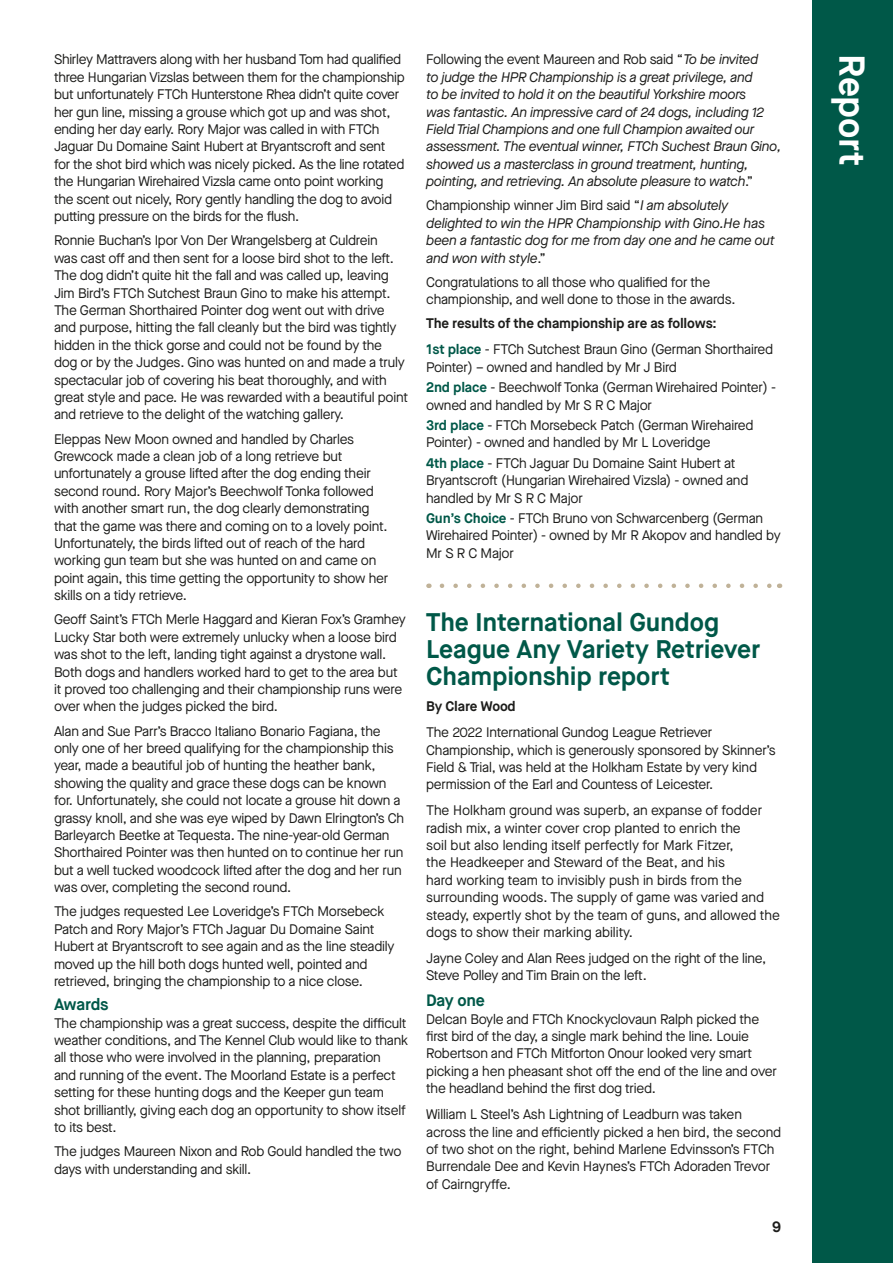
<style>
.page{position:relative;width:893px;height:1263px;background:#fff}
.page>*{position:absolute;margin:0;border:0;box-sizing:border-box;transform-origin:0 0}
.t1{font:700 36px "Maison Neue";letter-spacing:-.01em;color:#fff}
.t2{font:700 25.5px/27px "Maison Neue";letter-spacing:-.01em;color:#005848}
.t3{font:700 16.5px "Maison Neue";letter-spacing:-.015em;color:#005848}
.t4{font:700 15px "Maison Neue";color:#1d1d1b}
.t5{font:13.8px/17.4px "Maison Neue";letter-spacing:-.015em;color:#1d1d1b}
.t6{font:italic 13.8px/17.4px "Maison Neue";letter-spacing:-.02em;color:#1d1d1b}
.t7{font:700 13.8px/26px "Maison Neue";letter-spacing:-.015em;color:#1d1d1b}
.s1{font-style:normal}
.s2{color:#005848}
.s3{font-weight:400}
.s4{font-weight:700;color:#005848}
</style>
<div class="page">
<div style="left:812px;top:0;width:81px;height:1263px;background:#005848"></div>
<svg style="left:442px;top:583px;width:330px;height:5px"></svg>
<p class="t5" style="left:54px;top:51px;width:352px">Shirley Mattravers along with her husband Tom had qualified three Hungarian Vizslas between them for the championship but unfortunately FTCh Hunterstone Rhea didn’t quite cover her gun line, missing a grouse which got up and was shot, ending her day early. Rory Major was called in with FTCh Jaguar Du Domaine Saint Hubert at Bryantscroft and sent for the shot bird which was nicely picked. As the line rotated the Hungarian Wirehaired Vizsla came onto point working the scent out nicely, Rory gently handling the dog to avoid putting pressure on the birds for the flush.</p>
<p class="t5" style="left:54px;top:232px;width:356px">Ronnie Buchan’s Ipor Von Der Wrangelsberg at Culdrein<br>was cast off and then sent for a loose bird shot to the left.<br>The dog didn’t quite hit the fall and was called up, leaving Jim Bird’s FTCh Sutchest Braun Gino to make his attempt.<br>The German Shorthaired Pointer dog went out with drive and purpose, hitting the fall cleanly but the bird was tightly hidden in the thick gorse and could not be found by the dog or by the Judges. Gino was hunted on and made a truly spectacular job of covering his beat thoroughly, and with great style and pace. He was rewarded with a beautiful point and retrieve to the delight of the watching gallery.</p>
<p class="t5" style="left:54px;top:430px;width:336px">Eleppas New Moon owned and handled by Charles Grewcock made a clean job of a long retrieve but unfortunately a grouse lifted after the dog ending their second round. Rory Major’s Beechwolf Tonka followed with another smart run, the dog clearly demonstrating that the game was there and coming on to a lovely point.<br>Unfortunately, the birds lifted out of reach of the hard working gun team but she was hunted on and came on point again, this time getting the opportunity to show her skills on a tidy retrieve.</p>
<p class="t5" style="left:54px;top:611px;width:353px">Geoff Saint’s FTCh Merle Haggard and Kieran Fox’s Gramhey Lucky Star both were extremely unlucky when a loose bird was shot to the left, landing tight against a drystone wall.<br>Both dogs and handlers worked hard to get to the area but it proved too challenging and their championship runs were over when the judges picked the bird.</p>
<p class="t5" style="left:54px;top:722px;width:351px">Alan and Sue Parr’s Bracco Italiano Bonario Fagiana, the only one of her breed qualifying for the championship this year, made a beautiful job of hunting the heather bank, showing the quality and grace these dogs can be known for. Unfortunately, she could not locate a grouse hit down a grassy knoll, and she was eye wiped by Dawn Elrington’s Ch Barleyarch Beetke at Tequesta. The nine-year-old German Shorthaired Pointer was then hunted on to continue her run but a well tucked woodcock lifted after the dog and her run was over, completing the second round.</p>
<p class="t5" style="left:54px;top:903px;width:342px">The judges requested Lee Loveridge’s FTCh Morsebeck Patch and Rory Major’s FTCh Jaguar Du Domaine Saint Hubert at Bryantscroft to see again and as the line steadily moved up the hill both dogs hunted well, pointed and retrieved, bringing the championship to a nice close.</p>
<p class="t3" style="left:54px;top:994px;width:56px">Awards</p>
<p class="t5" style="left:54px;top:1014px;width:356px">The championship was a great success, despite the difficult weather conditions, and The Kennel Club would like to thank all those who were involved in the planning, preparation<br>and running of the event. The Moorland Estate is a perfect setting for these hunting dogs and the Keeper gun team shot brilliantly, giving each dog an opportunity to show itself to its best.</p>
<p class="t5" style="left:54px;top:1142px;width:349px">The judges Maureen Nixon and Rob Gould handled the two days with understanding and skill.</p>
<p class="t6" style="left:426px;top:51px;width:356px"><span class="s1">Following the event Maureen and Rob said “</span>To be invited<br>to judge the HPR Championship is a great privilege, and<br>to be invited to hold it on the beautiful Yorkshire moors<br>was fantastic. An impressive card of 24 dogs, including 12<br>Field Trial Champions and one full Champion awaited our assessment. The eventual winner, FTCh Suchest Braun Gino, showed us a masterclass in ground treatment, hunting, pointing, and retrieving. An absolute pleasure to watch<span class="s1">.”</span></p>
<p class="t6" style="left:426px;top:197px;width:350px"><span class="s1">Championship winner Jim Bird said “</span>I am absolutely delighted to win the HPR Championship with Gino.He has been a fantastic dog for me from day one and he came out and won with style<span class="s1">.”</span></p>
<p class="t5" style="left:426px;top:273px;width:311px">Congratulations to all those who qualified for the championship, and well done to those in the awards.</p>
<p class="t7" style="left:426px;top:311px;width:348px">The results of the championship are as follows:<br><span class="s2">1st place</span> <span class="s3">- FTCh Sutchest Braun Gino (German Shorthaired</span></p>
<p class="t5" style="left:426px;top:357px;width:351px;line-height:20.4px">Pointer) – owned and handled by Mr J Bird<br><span class="s4">2nd place</span> - Beechwolf Tonka (German Wirehaired Pointer) -</p>
<p class="t5" style="left:426px;top:394px;width:329px;line-height:20.4px">owned and handled by Mr S R C Major<br><span class="s4">3rd place</span> - FTCh Morsebeck Patch (German Wirehaired</p>
<p class="t5" style="left:426px;top:432px;width:311px;line-height:20.4px">Pointer) - owned and handled by Mr L Loveridge<br><span class="s4">4th place</span> - FTCh Jaguar Du Domaine Saint Hubert at</p>
<p class="t5" style="left:426px;top:471px;width:324px">Bryantscroft (Hungarian Wirehaired Vizsla) - owned and handled by Mr S R C Major</p>
<p class="t5" style="left:426px;top:509px;width:356px"><span class="s4">Gun’s Choice</span> - FTCh Bruno von Schwarcenberg (German<br>Wirehaired Pointer) - owned by Mr R Akopov and handled by<br>Mr S R C Major</p>
<h2 class="t2" style="left:426px;top:609px;width:336px">The International Gundog<br>League Any Variety Retriever<br>Championship report</h2>
<p class="t7" style="left:426px;top:693px;width:91px">By Clare Wood</p>
<p class="t5" style="left:426px;top:723px;width:351px">The 2022 International Gundog League Retriever Championship, which is generously sponsored by Skinner’s Field &amp; Trial, was held at the Holkham Estate by very kind permission of the Earl and Countess of Leicester.</p>
<p class="t5" style="left:426px;top:802px;width:355px">The Holkham ground was superb, an expanse of fodder radish mix, a winter cover crop planted to enrich the<br>soil but also lending itself perfectly for Mark Fitzer,<br>the Headkeeper and Steward of the Beat, and his<br>hard working team to invisibly push in birds from the surrounding woods. The supply of game was varied and steady, expertly shot by the team of guns, and allowed the dogs to show their marking ability.</p>
<p class="t5" style="left:426px;top:949px;width:342px">Jayne Coley and Alan Rees judged on the right of the line,<br>Steve Polley and Tim Brain on the left.</p>
<p class="t3" style="left:426px;top:990px;width:60px">Day one</p>
<p class="t5" style="left:426px;top:1010px;width:352px">Delcan Boyle and FTCh Knockyclovaun Ralph picked the first bird of the day, a single mark behind the line. Louie Robertson and FTCh Mitforton Onour looked very smart picking a hen pheasant shot off the end of the line and over the headland behind the first dog tried.</p>
<p class="t5" style="left:426px;top:1105px;width:357px">William L Steel’s Ash Lightning of Leadburn was taken across the line and efficiently picked a hen bird, the second of two shot on the right, behind Marlene Edvinsson’s FTCh Burrendale Dee and Kevin Haynes’s FTCh Adoraden Trevor of Cairngryffe.</p>
<p class="t4" style="left:772px;top:1217px;width:11px">9</p>
<h1 class="t1" style="left:875px;top:54px;width:113px;rotate:90deg">Report</h1>
</div>
